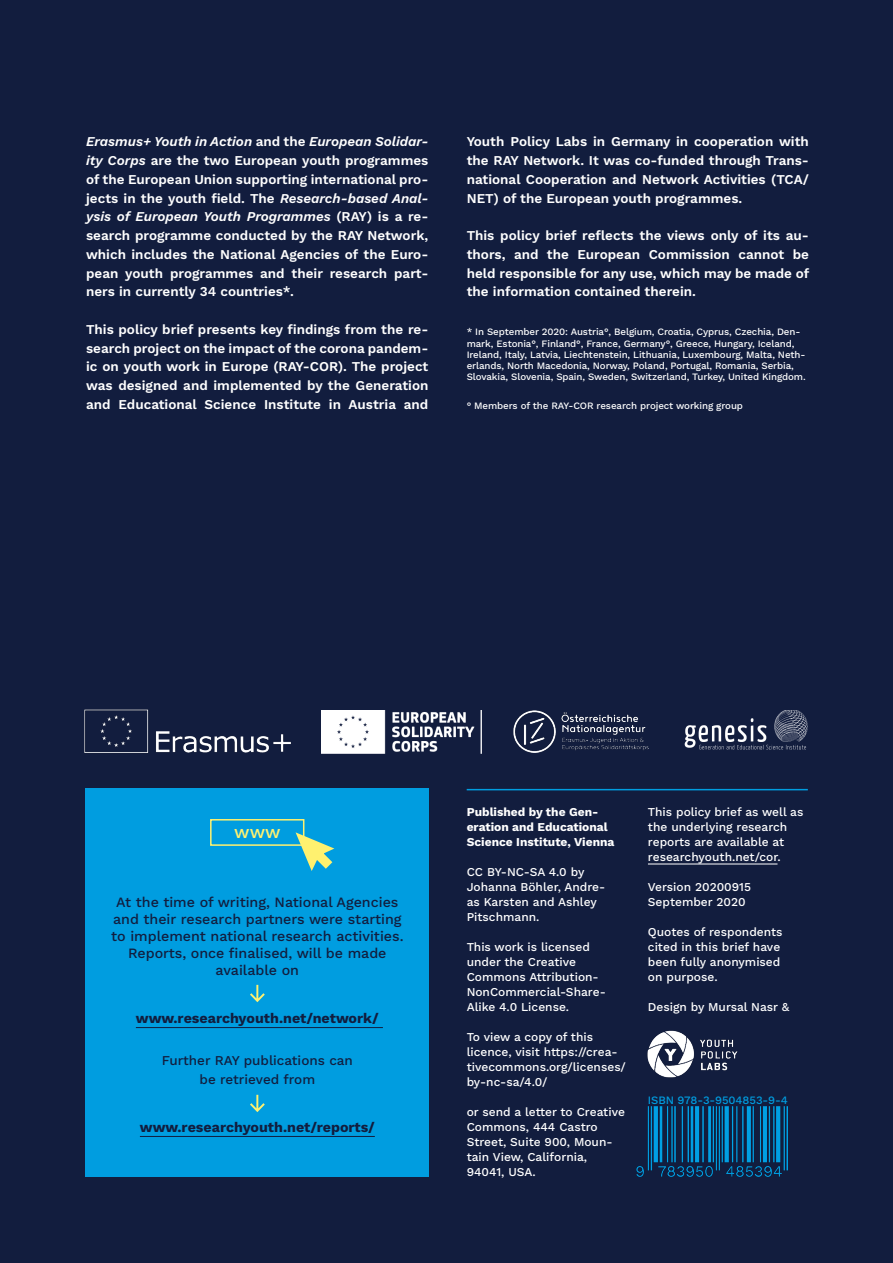
<style>
.page{position:relative;width:893px;height:1263px;background:#121d3e}
.page>*{position:absolute;margin:0;border:0;box-sizing:border-box;transform-origin:0 0}
.t1{font:500 18px "Work Sans";color:#fff16f}
.t2{font:500 14.25px/17.1px "Work Sans";color:#121d3e;text-align:center}
.t3{font:700 14.25px "Work Sans";color:#121d3e}
.Running_Text{font:600 13.5px/18.8px "Work Sans";color:#fff;text-align:justify}
.Running_Text-2{font:500 13.5px/18.8px "Work Sans";color:#121d3e;text-align:center}
.t4{font:500 12px/15px "Work Sans";color:#fff}
.t5{font:700 12px/15px "Work Sans";color:#fff}
.t6{font:500 11.25px "Work Sans";letter-spacing:-.005em;color:#009de0}
.Footnotes{font:500 9.75px/11.2px "Work Sans";letter-spacing:-.01em;color:#fff}
.s1{font-style:italic}
</style>
<div class="page">
<hr style="left:467px;top:789px;width:341px;height:1px;background:#009de0">
<div style="left:85px;top:789px;width:343px;height:388px;background:#009de0"></div>
<div style="left:210px;top:819px;width:94px;height:27px;border:2px solid #fff16f"></div>
<svg style="left:291px;top:828px;width:44px;height:43px"></svg>
<img style="left:321px;top:710px;width:160px;height:43px">
<img style="left:513px;top:710px;width:136px;height:43px">
<img style="left:647px;top:1030px;width:91px;height:48px">
<img style="left:685px;top:710px;width:123px;height:40px">
<hr style="left:136px;top:1027px;width:247px;height:1px;background:#121d3e">
<hr style="left:140px;top:1136px;width:235px;height:1px;background:#121d3e">
<svg style="left:250px;top:985px;width:15px;height:17px"></svg>
<svg style="left:250px;top:1095px;width:15px;height:17px"></svg>
<hr style="left:648px;top:864px;width:129px;height:1px;background:#fff">
<img style="left:636px;top:1106px;width:151px;height:71px">
<img style="left:84px;top:709px;width:207px;height:44px">
<p class="Running_Text" style="left:86px;top:132px;width:344px"><span class="s1">Erasmus+ Youth in Action</span> and the <span class="s1">European Solidar&shy;ity Corps</span> are the two European youth programmes of the European Union supporting international pro&shy;jects in the youth field. The <span class="s1">Research-based Anal&shy;ysis of European Youth Programmes</span> (RAY) is a re&shy;search programme conducted by the RAY Network, which includes the National Agencies of the Euro&shy;pean youth programmes and their research part&shy;ners in currently 34 countries*.</p>
<p class="Running_Text" style="left:86px;top:319px;width:344px">This policy brief presents key findings from the re&shy;search project on the impact of the corona pandem&shy;ic on youth work in Europe (RAY-COR). The project was designed and implemented by the Generation and Educational Science Institute in Austria and</p>
<p class="Running_Text" style="left:467px;top:132px;width:344px">Youth Policy Labs in Germany in cooperation with the RAY Network. It was co-funded through Trans&shy;national Cooperation and Network Activities (TCA/ NET) of the European youth programmes.</p>
<p class="Running_Text" style="left:467px;top:226px;width:344px">This policy brief reflects the views only of its au&shy;thors, and the European Commission cannot be held responsible for any use, which may be made of the information contained therein.</p>
<p class="Footnotes" style="left:467px;top:326px;width:341px">* In September 2020: Austria°, Belgium, Croatia, Cyprus, Czechia, Den&shy;mark, Estonia°, Finland°, France, Germany°, Greece, Hungary, Iceland, Ireland, Italy, Latvia, Liechtenstein, Lithuania, Luxembourg, Malta, Neth&shy;erlands, North Macedonia, Norway, Poland, Portugal, Romania, Serbia, Slovakia, Slovenia, Spain, Sweden, Switzerland, Turkey, United Kingdom.</p>
<p class="Footnotes" style="left:467px;top:400px;width:278px">° Members of the RAY-COR research project working group</p>
<p class="t1" style="left:234px;top:818px;width:48px">www</p>
<p class="t2" style="left:111px;top:893px;width:294px">At the time of writing, National Agencies and their research partners were starting to implement national research activities.<br>Reports, once finalised, will be made available on</p>
<p class="t3" style="left:136px;top:1007px;width:244px">www.researchyouth.net/network/</p>
<p class="Running_Text-2" style="left:162px;top:1051px;width:193px">Further RAY publications can be retrieved from</p>
<p class="t3" style="left:140px;top:1116px;width:236px">www.researchyouth.net/reports/</p>
<p class="t5" style="left:467px;top:804px;width:149px">Published by the Gen&shy;eration and Educational<br>Science Institute, Vienna</p>
<p class="t4" style="left:467px;top:864px;width:140px">CC BY-NC-SA 4.0 by<br>Johanna Böhler, Andre&shy;as Karsten and Ashley<br>Pitschmann.</p>
<p class="t4" style="left:467px;top:939px;width:141px">This work is licensed under the Creative<br>Commons Attribution-<br>NonCommercial-Share-<br>Alike 4.0 License.</p>
<p class="t4" style="left:467px;top:1029px;width:161px">To view a copy of this licence, visit https://crea&shy;tivecommons.org/licenses/ by-nc-sa/4.0/</p>
<p class="t4" style="left:467px;top:1104px;width:160px">or send a letter to Creative<br>Commons, 444 Castro<br>Street, Suite 900, Moun&shy;tain View, California,<br>94041, USA.</p>
<p class="t4" style="left:648px;top:804px;width:157px">This policy brief as well as the underlying research reports are available at researchyouth.net/cor.</p>
<p class="t4" style="left:648px;top:879px;width:105px">Version 20200915</p>
<p class="t4" style="left:648px;top:894px;width:99px">September 2020</p>
<p class="t4" style="left:648px;top:924px;width:136px">Quotes of respondents cited in this brief have been fully anonymised on purpose.</p>
<p class="t4" style="left:648px;top:999px;width:143px">Design by Mursal Nasr &amp;</p>
<p class="t6" style="left:648px;top:1091px;width:142px">ISBN 978-3-9504853-9-4</p>
</div>
